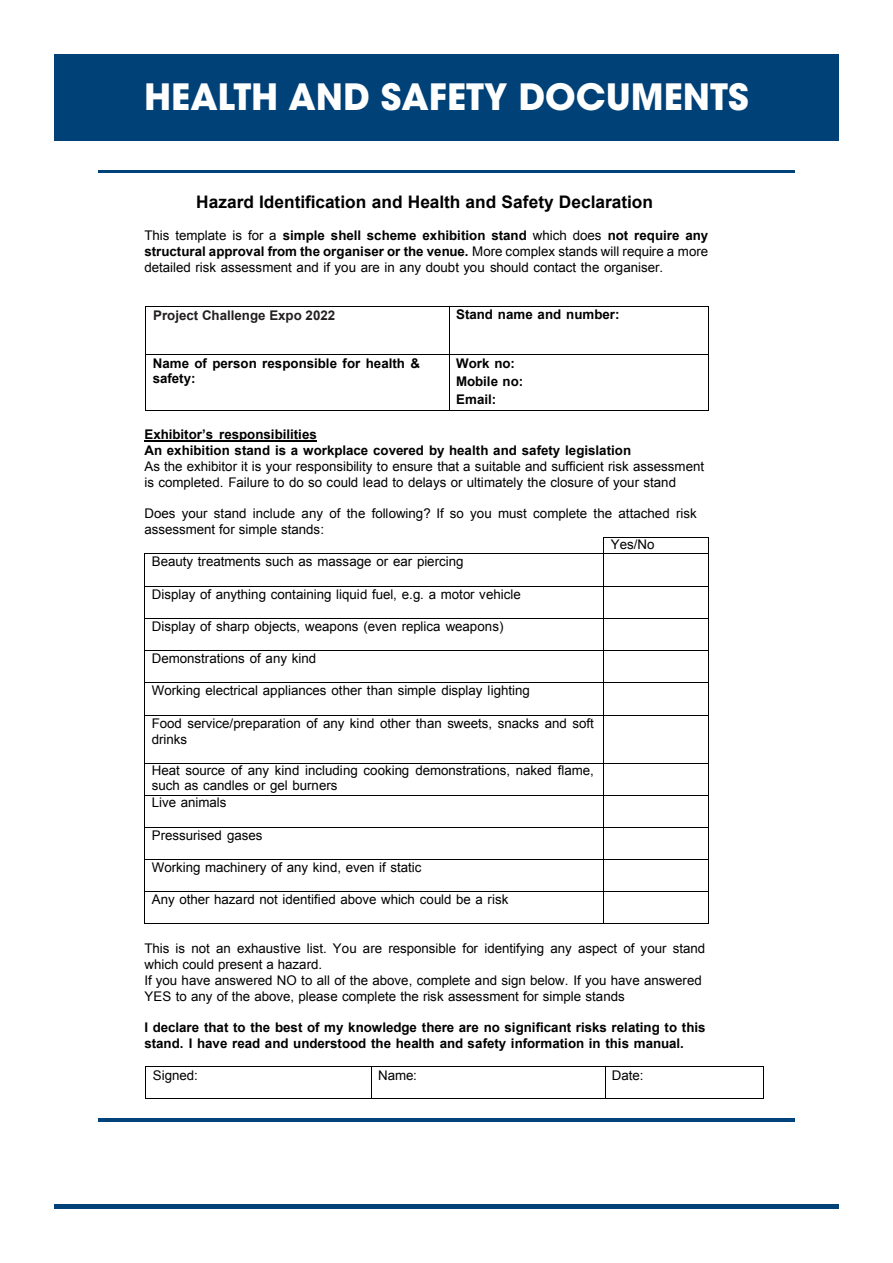
<style>
.page{position:relative;width:893px;height:1263px;background:#fff}
.page>*{position:absolute;margin:0;border:0;box-sizing:border-box;transform-origin:0 0}
.t1{font:700 36px "ITC Avant Garde Std";color:#fff}
.t2{font:700 17.25px "Arial";color:#000}
.t3{font:13.35px/15.6px "Arial";letter-spacing:-.005em;color:#000}
.t4{font:700 13.35px/15.6px "Arial";letter-spacing:-.005em;color:#000}
.t5{font:700 13.35px "Arial";color:#231f20}
.s1{font-weight:700}
</style>
<div class="page">
<hr style="left:54px;top:1205px;width:785px;height:4px;background:#004177">
<div style="left:54px;top:54px;width:785px;height:86px;background:#004177"></div>
<hr style="left:98px;top:170px;width:697px;height:3px;background:#00427a">
<hr style="left:98px;top:1118px;width:697px;height:3px;background:#00427a">
<hr style="left:146px;top:306px;width:303px;height:1px;background:#000">
<hr style="left:450px;top:306px;width:258px;height:1px;background:#000">
<hr style="left:145px;top:307px;width:1px;height:47px;background:#000">
<hr style="left:449px;top:307px;width:1px;height:47px;background:#000">
<hr style="left:708px;top:307px;width:1px;height:47px;background:#000">
<hr style="left:146px;top:354px;width:303px;height:1px;background:#000">
<hr style="left:450px;top:354px;width:258px;height:1px;background:#000">
<hr style="left:145px;top:355px;width:1px;height:55px;background:#000">
<hr style="left:146px;top:410px;width:303px;height:1px;background:#000">
<hr style="left:449px;top:355px;width:1px;height:55px;background:#000">
<hr style="left:450px;top:410px;width:258px;height:1px;background:#000">
<hr style="left:708px;top:355px;width:1px;height:55px;background:#000">
<hr style="left:145px;top:440px;width:172px;height:2px;background:#000">
<hr style="left:604px;top:537px;width:104px;height:1px;background:#000">
<hr style="left:146px;top:554px;width:457px;height:1px;background:#000">
<svg style="left:603px;top:537px;width:1px;height:17px"></svg>
<hr style="left:604px;top:554px;width:104px;height:1px;background:#000">
<svg style="left:708px;top:537px;width:1px;height:17px"></svg>
<hr style="left:145px;top:554px;width:1px;height:32px;background:#000">
<hr style="left:603px;top:554px;width:1px;height:32px;background:#000">
<hr style="left:708px;top:554px;width:1px;height:32px;background:#000">
<hr style="left:145px;top:586px;width:458px;height:1px;background:#000">
<hr style="left:604px;top:586px;width:104px;height:1px;background:#000">
<hr style="left:145px;top:587px;width:1px;height:31px;background:#000">
<hr style="left:603px;top:587px;width:1px;height:31px;background:#000">
<hr style="left:708px;top:587px;width:1px;height:31px;background:#000">
<hr style="left:145px;top:618px;width:458px;height:1px;background:#000">
<hr style="left:604px;top:618px;width:104px;height:1px;background:#000">
<hr style="left:145px;top:619px;width:1px;height:31px;background:#000">
<hr style="left:603px;top:619px;width:1px;height:31px;background:#000">
<hr style="left:708px;top:619px;width:1px;height:31px;background:#000">
<hr style="left:145px;top:650px;width:458px;height:1px;background:#000">
<hr style="left:604px;top:650px;width:104px;height:1px;background:#000">
<hr style="left:145px;top:651px;width:1px;height:31px;background:#000">
<hr style="left:603px;top:651px;width:1px;height:31px;background:#000">
<hr style="left:708px;top:651px;width:1px;height:31px;background:#000">
<hr style="left:145px;top:682px;width:458px;height:1px;background:#000">
<hr style="left:604px;top:682px;width:104px;height:1px;background:#000">
<hr style="left:145px;top:683px;width:1px;height:32px;background:#000">
<hr style="left:603px;top:683px;width:1px;height:32px;background:#000">
<hr style="left:708px;top:683px;width:1px;height:32px;background:#000">
<hr style="left:145px;top:715px;width:458px;height:1px;background:#000">
<hr style="left:604px;top:715px;width:104px;height:1px;background:#000">
<hr style="left:145px;top:715px;width:1px;height:48px;background:#000">
<hr style="left:603px;top:715px;width:1px;height:48px;background:#000">
<hr style="left:708px;top:715px;width:1px;height:48px;background:#000">
<hr style="left:145px;top:763px;width:458px;height:1px;background:#000">
<hr style="left:604px;top:763px;width:104px;height:1px;background:#000">
<hr style="left:145px;top:763px;width:1px;height:32px;background:#000">
<hr style="left:603px;top:763px;width:1px;height:32px;background:#000">
<hr style="left:708px;top:763px;width:1px;height:32px;background:#000">
<hr style="left:145px;top:795px;width:458px;height:1px;background:#000">
<hr style="left:604px;top:795px;width:104px;height:1px;background:#000">
<hr style="left:145px;top:795px;width:1px;height:32px;background:#000">
<hr style="left:603px;top:795px;width:1px;height:32px;background:#000">
<hr style="left:708px;top:795px;width:1px;height:32px;background:#000">
<hr style="left:145px;top:827px;width:458px;height:1px;background:#000">
<hr style="left:604px;top:827px;width:104px;height:1px;background:#000">
<hr style="left:145px;top:828px;width:1px;height:31px;background:#000">
<hr style="left:603px;top:828px;width:1px;height:31px;background:#000">
<hr style="left:708px;top:828px;width:1px;height:31px;background:#000">
<hr style="left:145px;top:859px;width:458px;height:1px;background:#000">
<hr style="left:604px;top:859px;width:104px;height:1px;background:#000">
<hr style="left:145px;top:860px;width:1px;height:32px;background:#000">
<hr style="left:603px;top:860px;width:1px;height:32px;background:#000">
<hr style="left:708px;top:860px;width:1px;height:32px;background:#000">
<hr style="left:145px;top:892px;width:458px;height:1px;background:#000">
<hr style="left:604px;top:892px;width:104px;height:1px;background:#000">
<hr style="left:145px;top:892px;width:1px;height:32px;background:#000">
<hr style="left:145px;top:924px;width:458px;height:1px;background:#000">
<hr style="left:603px;top:892px;width:1px;height:32px;background:#000">
<hr style="left:604px;top:924px;width:104px;height:1px;background:#000">
<hr style="left:708px;top:892px;width:1px;height:32px;background:#000">
<hr style="left:146px;top:1066px;width:225px;height:1px;background:#000">
<hr style="left:371px;top:1066px;width:234px;height:1px;background:#000">
<hr style="left:605px;top:1066px;width:158px;height:1px;background:#000">
<hr style="left:145px;top:1067px;width:1px;height:31px;background:#000">
<hr style="left:146px;top:1098px;width:225px;height:1px;background:#000">
<hr style="left:371px;top:1067px;width:1px;height:31px;background:#000">
<hr style="left:371px;top:1098px;width:234px;height:1px;background:#000">
<hr style="left:605px;top:1067px;width:1px;height:31px;background:#000">
<hr style="left:605px;top:1098px;width:158px;height:1px;background:#000">
<hr style="left:763px;top:1067px;width:1px;height:31px;background:#000">
<h1 class="t1" style="left:144px;top:74px;width:606px">HEALTH AND SAFETY DOCUMENTS</h1>
<p class="t2" style="left:196px;top:190px;width:458px">Hazard Identification and Health and Safety Declaration</p>
<p class="t3" style="left:145px;top:228px;width:565px;text-align:justify">This template is for a <span class="s1">simple shell scheme exhibition stand</span> which does <span class="s1">not require any structural approval from the organiser or the venue.</span> More complex stands will require a more detailed risk assessment and if you are in any doubt you should contact the organiser.</p>
<p class="t5" style="left:153px;top:307px;width:184px">Project Challenge Expo 2022</p>
<p class="t4" style="left:456px;top:307px;width:165px">Stand name and number:</p>
<p class="t4" style="left:153px;top:356px;width:269px">Name of person responsible for health &amp; safety:</p>
<p class="t4" style="left:456px;top:355px;width:69px;line-height:18.1px">Work no:<br>Mobile no:<br>Email:</p>
<p class="t4" style="left:145px;top:426px;width:488px;line-height:16px">Exhibitor’s responsibilities<br>An exhibition stand is a workplace covered by health and safety legislation</p>
<p class="t3" style="left:145px;top:459px;width:561px">As the exhibitor it is your responsibility to ensure that a suitable and sufficient risk assessment is completed. Failure to do so could lead to delays or ultimately the closure of your stand</p>
<p class="t3" style="left:145px;top:506px;width:554px">Does your stand include any of the following? If so you must complete the attached risk</p>
<p class="t3" style="left:145px;top:522px;width:181px">assessment for simple stands:</p>
<p class="t3" style="left:611px;top:537px;width:45px">Yes/No</p>
<p class="t3" style="left:152px;top:554px;width:313px">Beauty treatments such as massage or ear piercing</p>
<p class="t3" style="left:152px;top:586px;width:371px">Display of anything containing liquid fuel, e.g. a motor vehicle</p>
<p class="t3" style="left:152px;top:618px;width:353px">Display of sharp objects, weapons (even replica weapons)</p>
<p class="t3" style="left:152px;top:651px;width:166px">Demonstrations of any kind</p>
<p class="t3" style="left:152px;top:683px;width:380px">Working electrical appliances other than simple display lighting</p>
<p class="t3" style="left:152px;top:716px;width:444px">Food service/preparation of any kind other than sweets, snacks and soft drinks</p>
<p class="t3" style="left:152px;top:763px;width:443px;line-height:15px">Heat source of any kind including cooking demonstrations, naked flame, such as candles or gel burners</p>
<p class="t3" style="left:152px;top:795px;width:76px">Live animals</p>
<p class="t3" style="left:152px;top:827px;width:112px">Pressurised gases</p>
<p class="t3" style="left:152px;top:860px;width:271px">Working machinery of any kind, even if static</p>
<p class="t3" style="left:152px;top:892px;width:358px">Any other hazard not identified above which could be a risk</p>
<p class="t3" style="left:145px;top:940px;width:562px">This is not an exhaustive list. You are responsible for identifying any aspect of your stand which could present a hazard.<br>If you have answered NO to all of the above, complete and sign below. If you have answered YES to any of the above, please complete the risk assessment for simple stands</p>
<p class="t4" style="left:145px;top:1020px;width:562px">I declare that to the best of my knowledge there are no significant risks relating to this stand. I have read and understood the health and safety information in this manual.</p>
<p class="t3" style="left:153px;top:1067px;width:46px">Signed:</p>
<p class="t3" style="left:378px;top:1067px;width:40px">Name:</p>
<p class="t3" style="left:612px;top:1067px;width:33px">Date:</p>
</div>
